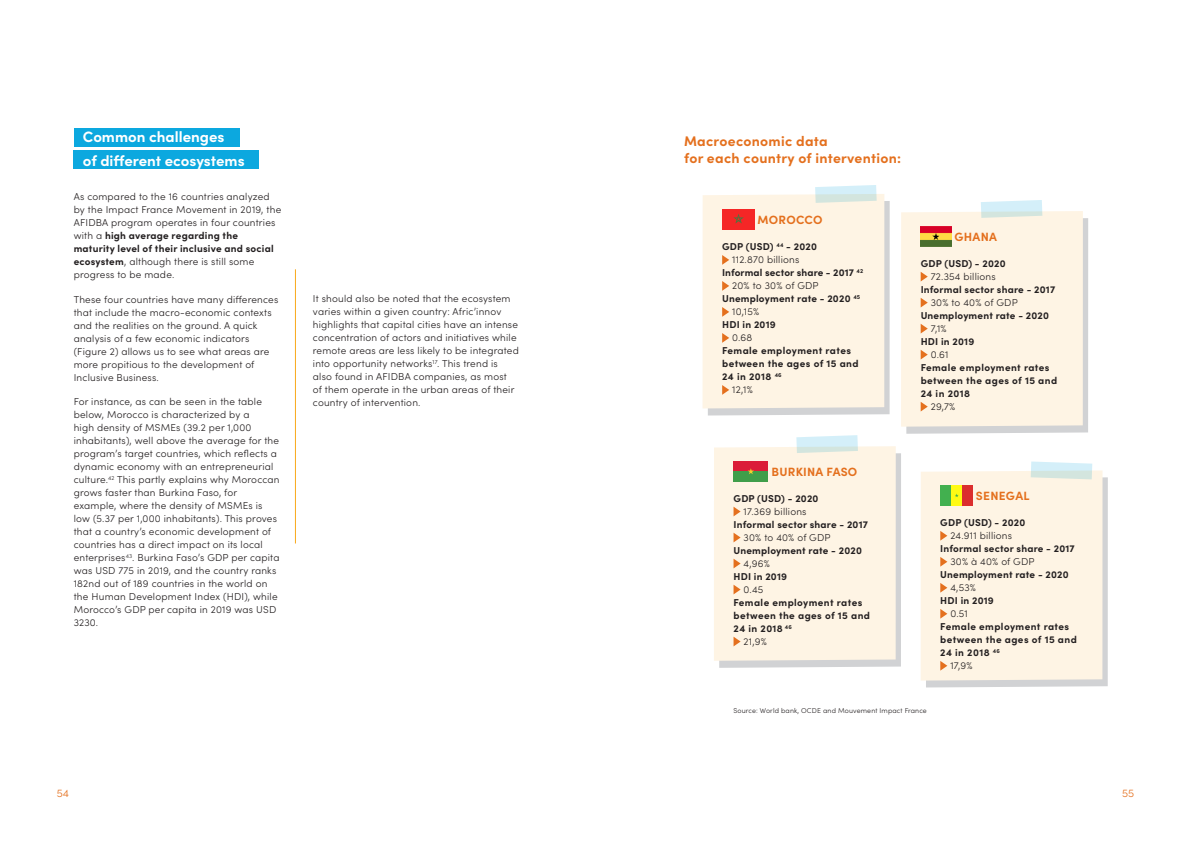
<style>
.page{position:relative;width:1191px;height:842px;background:#fff}
.page>*{position:absolute;margin:0;border:0;box-sizing:border-box;transform-origin:0 0}
.t1{font:700 15px "Sofia Pro";color:#fff}
.t2{font:700 14px "Sofia Pro";letter-spacing:.02em;color:#e4701e}
.t3{font:700 12px "Sofia Pro";letter-spacing:.02em;color:#e4701e}
.t4{font:300 11px "Sofia Pro";color:#e4701e}
.t5{font:300 10px/13px "Sofia Pro";letter-spacing:.02em;color:#231f20}
.t6{font:700 10px "Sofia Pro";letter-spacing:.02em;color:#231f20}
.t7{font:700 10px/13px "Sofia Pro";letter-spacing:.04em;color:#231f20}
.t8{font:300 7px "Sofia Pro";letter-spacing:.02em;color:#231f20}
.s1{font-weight:700}
</style>
<div class="page">
<hr style="left:295px;top:269px;width:1px;height:274px;background:#f9a91b">
<div style="left:74px;top:128px;width:165px;height:18px;background:#0ca8df"></div>
<div style="left:74px;top:150px;width:185px;height:19px;background:#0ca8df"></div>
<svg style="left:702px;top:185px;width:405px;height:502px"></svg>
<p class="t1" style="left:83px;top:125px;width:143px">Common challenges</p>
<p class="t1" style="left:83px;top:149px;width:163px">of different ecosystems</p>
<p class="t5" style="left:74px;top:190px;width:209px">As compared to the 16 countries analyzed by the Impact France Movement in 2019, the AFIDBA program operates in four countries with a <span class="s1">high average regarding the maturity level of their inclusive and social ecosystem</span>, although there is still some progress to be made.</p>
<p class="t5" style="left:74px;top:292px;width:206px">These four countries have many differences that include the macro-economic contexts and the realities on the ground. A quick analysis of a few economic indicators (Figure 2) allows us to see what areas are more propitious to the development of Inclusive Business.</p>
<p class="t5" style="left:74px;top:394px;width:207px">For instance, as can be seen in the table below, Morocco is characterized by a<br>high density of MSMEs (39.2 per 1,000 inhabitants), well above the average for the program’s target countries, which reflects a dynamic economy with an entrepreneurial culture.<sup>42</sup> This partly explains why Moroccan grows faster than Burkina Faso, for example, where the density of MSMEs is low (5.37 per 1,000 inhabitants). This proves that a country’s economic development of countries has a direct impact on its local enterprises<sup>43</sup>. Burkina Faso’s GDP per capita was USD 775 in 2019, and the country ranks 182nd out of 189 countries in the world on the Human Development Index (HDI), while Morocco’s GDP per capita in 2019 was USD 3230.</p>
<p class="t5" style="left:313px;top:291px;width:207px">It should also be noted that the ecosystem varies within a given country: Afric’innov highlights that capital cities have an intense concentration of actors and initiatives while remote areas are less likely to be integrated into opportunity networks<sup>17</sup>. This trend is also found in AFIDBA companies, as most<br>of them operate in the urban areas of their country of intervention.</p>
<p class="t2" style="left:684px;top:131px;width:145px">Macroeconomic data</p>
<p class="t2" style="left:684px;top:148px;width:219px">for each country of intervention:</p>
<p class="t3" style="left:757px;top:211px;width:66px">MOROCCO</p>
<p class="t6" style="left:722px;top:239px;width:96px">GDP (USD) <sup>44</sup> - 2020</p>
<p class="t5" style="left:732px;top:253px;width:69px">112.870 billions</p>
<p class="t6" style="left:722px;top:265px;width:143px">Informal sector share - 2017 <sup>42</sup></p>
<p class="t5" style="left:732px;top:279px;width:88px">20% to 30% of GDP</p>
<p class="t6" style="left:722px;top:291px;width:140px">Unemployment rate - 2020 <sup>45</sup></p>
<p class="t5" style="left:732px;top:305px;width:28px">10,15%</p>
<p class="t6" style="left:722px;top:317px;width:55px">HDI in 2019</p>
<p class="t5" style="left:732px;top:331px;width:22px">0.68</p>
<p class="t7" style="left:722px;top:343px;width:138px">Female employment rates between the ages of 15 and<br>24 in 2018 <sup>46</sup></p>
<p class="t5" style="left:732px;top:383px;width:22px">12,1%</p>
<p class="t3" style="left:954px;top:228px;width:44px">GHANA</p>
<p class="t6" style="left:920px;top:256px;width:86px">GDP (USD) - 2020</p>
<p class="t5" style="left:930px;top:269px;width:67px">72.354 billions</p>
<p class="t6" style="left:920px;top:282px;width:136px">Informal sector share - 2017</p>
<p class="t5" style="left:930px;top:295px;width:88px">30% to 40% of GDP</p>
<p class="t6" style="left:920px;top:308px;width:130px">Unemployment rate - 2020</p>
<p class="t5" style="left:930px;top:321px;width:17px">7,1%</p>
<p class="t6" style="left:920px;top:334px;width:55px">HDI in 2019</p>
<p class="t5" style="left:930px;top:347px;width:19px">0.61</p>
<p class="t7" style="left:920px;top:360px;width:138px">Female employment rates between the ages of 15 and<br>24 in 2018</p>
<p class="t5" style="left:930px;top:399px;width:26px">29,7%</p>
<p class="t3" style="left:771px;top:462px;width:87px">BURKINA FASO</p>
<p class="t6" style="left:733px;top:491px;width:86px">GDP (USD) - 2020</p>
<p class="t5" style="left:743px;top:504px;width:64px">17.369 billions</p>
<p class="t6" style="left:733px;top:517px;width:136px">Informal sector share - 2017</p>
<p class="t5" style="left:743px;top:530px;width:88px">30% to 40% of GDP</p>
<p class="t6" style="left:733px;top:543px;width:130px">Unemployment rate - 2020</p>
<p class="t5" style="left:743px;top:556px;width:28px">4,96%</p>
<p class="t6" style="left:733px;top:569px;width:55px">HDI in 2019</p>
<p class="t5" style="left:743px;top:582px;width:21px">0.45</p>
<p class="t7" style="left:733px;top:595px;width:138px">Female employment rates between the ages of 15 and<br>24 in 2018 <sup>46</sup></p>
<p class="t5" style="left:743px;top:634px;width:25px">21,9%</p>
<p class="t3" style="left:975px;top:487px;width:55px">SENEGAL</p>
<p class="t6" style="left:940px;top:515px;width:86px">GDP (USD) - 2020</p>
<p class="t5" style="left:950px;top:529px;width:63px">24.911 billions</p>
<p class="t6" style="left:940px;top:541px;width:136px">Informal sector share - 2017</p>
<p class="t5" style="left:950px;top:555px;width:86px">30% à 40% of GDP</p>
<p class="t6" style="left:940px;top:567px;width:130px">Unemployment rate - 2020</p>
<p class="t5" style="left:950px;top:581px;width:27px">4,53%</p>
<p class="t6" style="left:940px;top:593px;width:55px">HDI in 2019</p>
<p class="t5" style="left:950px;top:607px;width:19px">0.51</p>
<p class="t7" style="left:940px;top:619px;width:138px">Female employment rates between the ages of 15 and<br>24 in 2018 <sup>46</sup></p>
<p class="t5" style="left:950px;top:659px;width:24px">17,9%</p>
<p class="t8" style="left:733px;top:705px;width:195px">Source: World bank, OCDE and Mouvement Impact France</p>
<p class="t4" style="left:57px;top:785px;width:14px">54</p>
<p class="t4" style="left:1122px;top:785px;width:14px">55</p>
</div>
